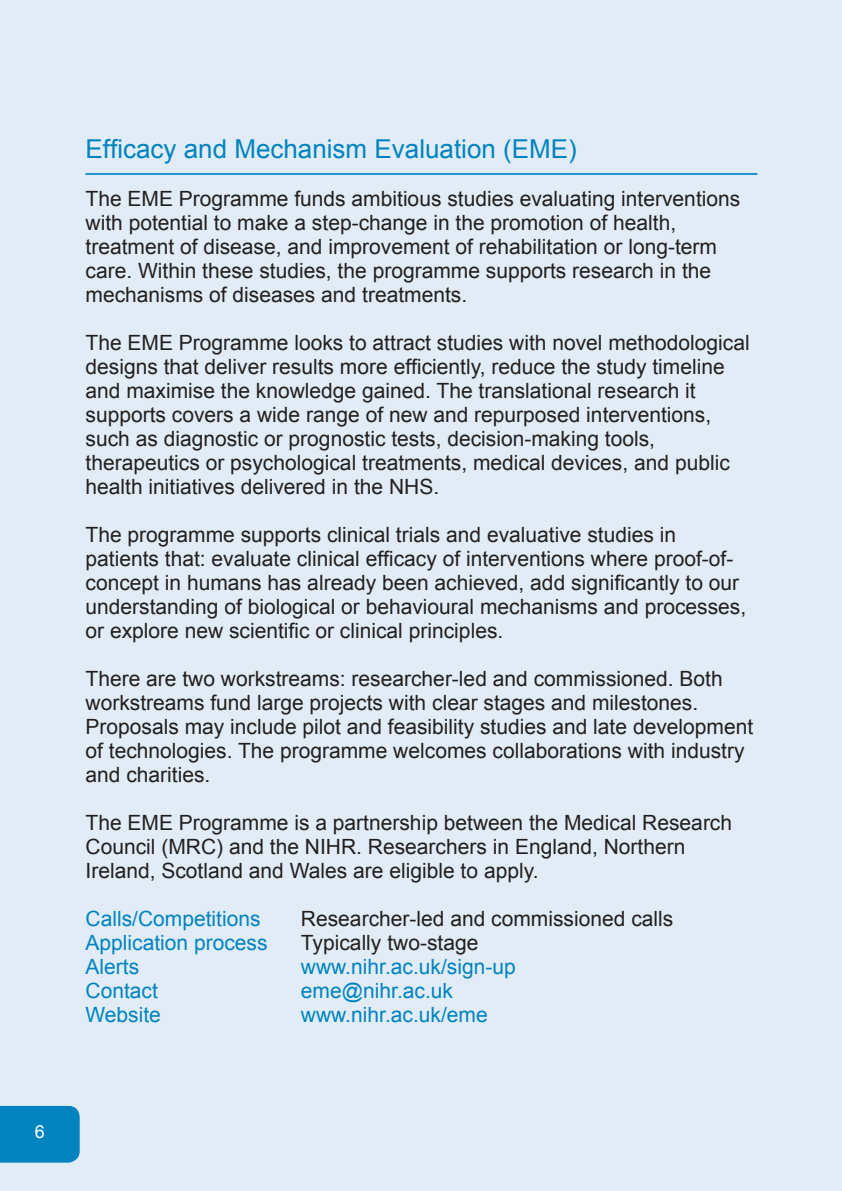
<style>
.page{position:relative;width:842px;height:1191px;background:#e1ecf6}
.page>*{position:absolute;margin:0;border:0;box-sizing:border-box;transform-origin:0 0}
.t1{font:26px "Arial";color:#0083bf}
.t2{font:21px/24px "Arial";color:#231f20}
.t3{font:21px "Arial";color:#0083bf}
.t4{font:18px "Arial";color:#fff}
</style>
<div class="page">
<hr style="left:86px;top:173px;width:671px;height:2px;background:#2093ca">
<div style="left:0;top:1106px;width:80px;height:56px;background:#0083bf"></div>
<p class="t4" style="left:35px;top:1120px;width:12px">6</p>
<p class="t1" style="left:86px;top:132px;width:493px">Efficacy and Mechanism Evaluation (EME)</p>
<p class="t2" style="left:86px;top:187px;width:656px">The EME Programme funds ambitious studies evaluating interventions with potential to make a step-change in the promotion of health, treatment of disease, and improvement of rehabilitation or long-term care. Within these studies, the programme supports research in the mechanisms of diseases and treatments.</p>
<p class="t2" style="left:86px;top:331px;width:666px">The EME Programme looks to attract studies with novel methodological designs that deliver results more efficiently, reduce the study timeline and maximise the knowledge gained. The translational research it supports covers a wide range of new and repurposed interventions, such as diagnostic or prognostic tests, decision-making tools, therapeutics or psychological treatments, medical devices, and public health initiatives delivered in the NHS.</p>
<p class="t2" style="left:86px;top:523px;width:662px">The programme supports clinical trials and evaluative studies in patients that: evaluate clinical efficacy of interventions where proof-of&shy;concept in humans has already been achieved, add significantly to our understanding of biological or behavioural mechanisms and processes, or explore new scientific or clinical principles.</p>
<p class="t2" style="left:86px;top:667px;width:669px">There are two workstreams: researcher-led and commissioned. Both workstreams fund large projects with clear stages and milestones.<br>Proposals may include pilot and feasibility studies and late development of technologies. The programme welcomes collaborations with industry and charities.</p>
<p class="t2" style="left:86px;top:811px;width:648px">The EME Programme is a partnership between the Medical Research<br>Council (MRC) and the NIHR. Researchers in England, Northern<br>Ireland, Scotland and Wales are eligible to apply.</p>
<p class="t3" style="left:86px;top:905px;width:177px">Calls/Competitions</p>
<p class="t2" style="left:301px;top:907px;width:374px">Researcher-led and commissioned calls</p>
<p class="t3" style="left:86px;top:929px;width:184px">Application process</p>
<p class="t2" style="left:301px;top:931px;width:179px">Typically two-stage</p>
<p class="t3" style="left:86px;top:953px;width:55px">Alerts</p>
<p class="t3" style="left:301px;top:953px;width:216px">www.nihr.ac.uk/sign-up</p>
<p class="t3" style="left:86px;top:977px;width:74px">Contact</p>
<p class="t3" style="left:301px;top:977px;width:154px">eme@nihr.ac.uk</p>
<p class="t3" style="left:86px;top:1001px;width:77px">Website</p>
<p class="t3" style="left:301px;top:1001px;width:188px">www.nihr.ac.uk/eme</p>
</div>
